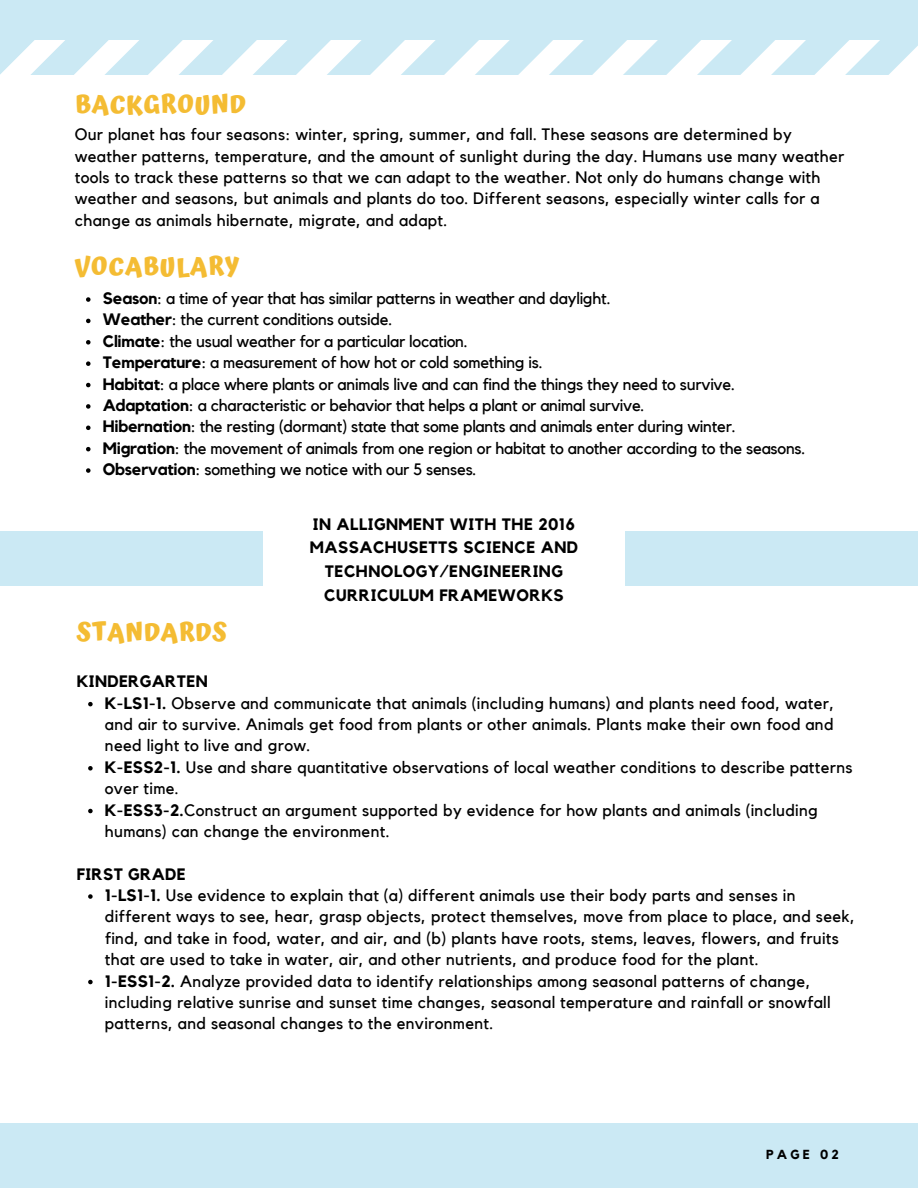
<style>
.page{position:relative;width:918px;height:1188px;background:#fff}
.page>*{position:absolute;margin:0;border:0;box-sizing:border-box;transform-origin:0 0}
.t1{font:700 25.35px "Atma";letter-spacing:.03em;color:#f4bc33}
.t2{font:16.5px/21.3px "Kollektif";letter-spacing:.02em;color:#000}
.t3{font:16.5px "Kollektif";letter-spacing:-.01em;color:#000}
.t4{font:700 16.5px/23.7px "Kollektif";letter-spacing:.03em;color:#000;text-align:center}
.t5{font:700 13.05px "Kollektif";letter-spacing:.25em;color:#000}
.s1{font-weight:700}
</style>
<div class="page">
<div style="left:0;top:1123px;width:918px;height:65px;background:#cbe9f4"></div>
<div style="left:625px;top:531px;width:293px;height:54px;background:#cbe9f4"></div>
<div style="left:0;top:531px;width:263px;height:54px;background:#cbe9f4"></div>
<div style="left:0;top:0;width:918px;height:40px;background:#cbe9f4"></div>
<svg style="left:88px;top:702px;width:5px;height:4px"></svg>
<svg style="left:88px;top:766px;width:5px;height:5px"></svg>
<svg style="left:88px;top:809px;width:5px;height:4px"></svg>
<svg style="left:88px;top:894px;width:5px;height:5px"></svg>
<svg style="left:88px;top:980px;width:5px;height:4px"></svg>
<svg style="left:86px;top:297px;width:5px;height:5px"></svg>
<svg style="left:86px;top:319px;width:5px;height:4px"></svg>
<svg style="left:86px;top:340px;width:5px;height:5px"></svg>
<svg style="left:86px;top:361px;width:5px;height:5px"></svg>
<svg style="left:86px;top:383px;width:5px;height:4px"></svg>
<svg style="left:86px;top:404px;width:5px;height:5px"></svg>
<svg style="left:86px;top:426px;width:5px;height:4px"></svg>
<svg style="left:86px;top:447px;width:5px;height:4px"></svg>
<svg style="left:86px;top:468px;width:5px;height:5px"></svg>
<svg style="left:0;top:40px;width:918px;height:34px"></svg>
<p class="t1" style="left:75px;top:89px;width:173px">BACKGROUND</p>
<p class="t2" style="left:75px;top:124px;width:771px">Our planet has four seasons: winter, spring, summer, and fall. These seasons are determined by weather patterns, temperature, and the amount of sunlight during the day. Humans use many weather tools to track these patterns so that we can adapt to the weather. Not only do humans change with weather and seasons, but animals and plants do too. Different seasons, especially winter calls for a change as animals hibernate, migrate, and adapt.</p>
<p class="t1" style="left:75px;top:251px;width:166px">VOCABULARY</p>
<p class="t3" style="left:103px;top:291px;width:509px"><span class="s1">Season</span>: a time of year that has similar patterns in weather and daylight.</p>
<p class="t3" style="left:103px;top:312px;width:291px"><span class="s1">Weather</span>: the current conditions outside.</p>
<p class="t3" style="left:103px;top:333px;width:367px"><span class="s1">Climate</span>: the usual weather for a particular location.</p>
<p class="t3" style="left:103px;top:355px;width:441px"><span class="s1">Temperature</span>: a measurement of how hot or cold something is.</p>
<h2 class="t3" style="left:103px;top:376px;width:634px"><span class="s1">Habitat</span>: a place where plants or animals live and can find the things they need to survive.</h2>
<p class="t3" style="left:103px;top:398px;width:543px"><span class="s1">Adaptation</span>: a characteristic or behavior that helps a plant or animal survive.</p>
<h1 class="t3" style="left:103px;top:419px;width:634px"><span class="s1">Hibernation</span>: the resting (dormant) state that some plants and animals enter during winter.</h1>
<h2 class="t3" style="left:103px;top:440px;width:704px"><span class="s1">Migration</span>: the movement of animals from one region or habitat to another according to the seasons.</h2>
<p class="t3" style="left:103px;top:462px;width:375px"><span class="s1">Observation</span>: something we notice with our 5 senses.</p>
<p class="t4" style="left:310px;top:513px;width:270px">IN ALLIGNMENT WITH THE 2016<br>MASSACHUSETTS SCIENCE AND<br>TECHNOLOGY/ENGINEERING<br>CURRICULUM FRAMEWORKS</p>
<p class="t1" style="left:77px;top:617px;width:151px">STANDARDS</p>
<p class="t4" style="left:77px;top:670px;width:132px">KINDERGARTEN</p>
<h1 class="t2" style="left:105px;top:693px;width:731px;text-align:justify"><span class="s1">K-LS1-1.</span> Observe and communicate that animals (including humans) and plants need food, water, and air to survive. Animals get food from plants or other animals. Plants make their own food and need light to live and grow.</h1>
<h3 class="t2" style="left:105px;top:757px;width:749px"><span class="s1">K-ESS2-1.</span> Use and share quantitative observations of local weather conditions to describe patterns over time.</h3>
<h1 class="t2" style="left:105px;top:800px;width:715px"><span class="s1">K-ESS3-2.</span>Construct an argument supported by evidence for how plants and animals (including humans) can change the environment.</h1>
<p class="t4" style="left:77px;top:863px;width:110px">FIRST GRADE</p>
<p class="t2" style="left:105px;top:885px;width:751px"><span class="s1">1-LS1-1.</span> Use evidence to explain that (a) different animals use their body parts and senses in different ways to see, hear, grasp objects, protect themselves, move from place to place, and seek, find, and take in food, water, and air, and (b) plants have roots, stems, leaves, flowers, and fruits that are used to take in water, air, and other nutrients, and produce food for the plant.</p>
<p class="t2" style="left:105px;top:971px;width:727px"><span class="s1">1-ESS1-2.</span> Analyze provided data to identify relationships among seasonal patterns of change, including relative sunrise and sunset time changes, seasonal temperature and rainfall or snowfall patterns, and seasonal changes to the environment.</p>
<p class="t5" style="left:766px;top:1148px;width:74px">PAGE 02</p>
</div>
